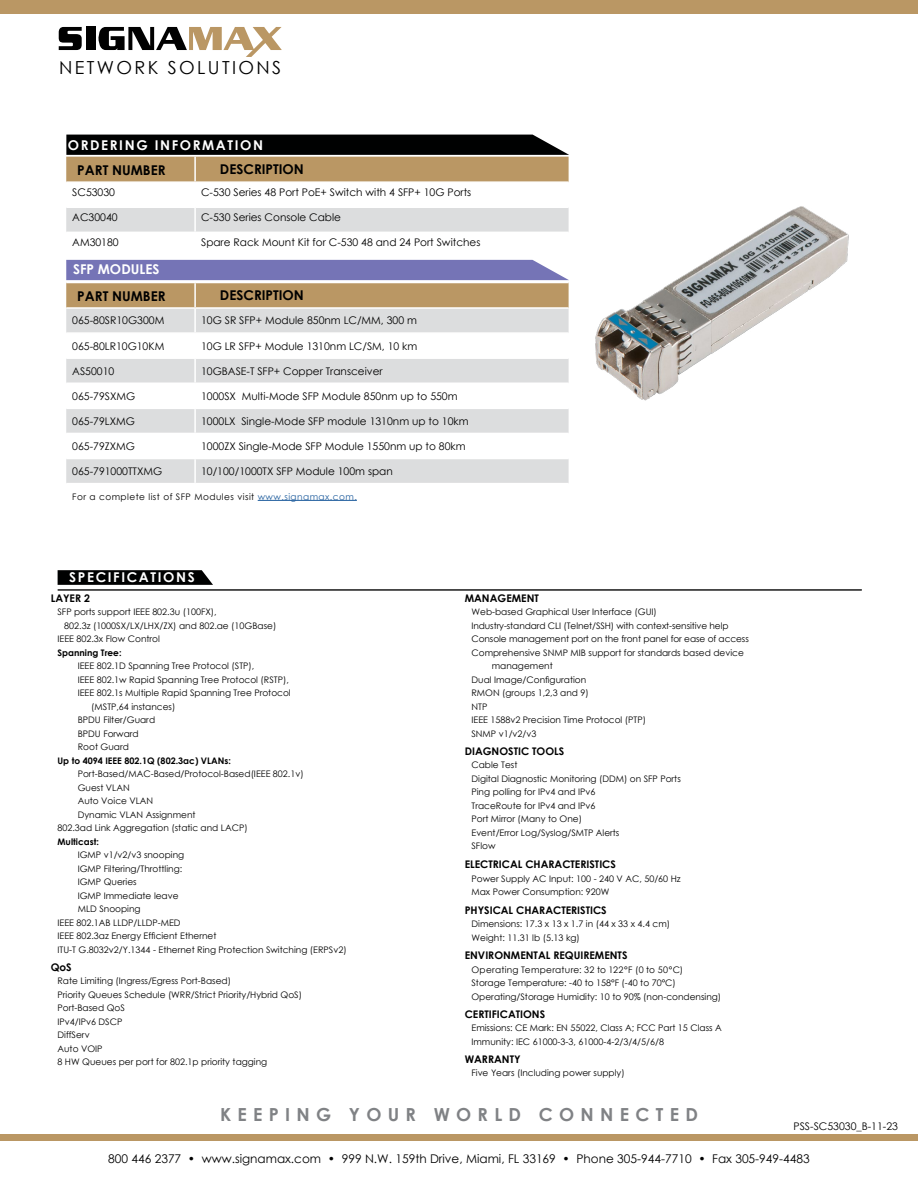
<style>
.page{position:relative;width:918px;height:1188px;background:#fff}
.page>*{position:absolute;margin:0;border:0;box-sizing:border-box;transform-origin:0 0}
.t1{font:700 18px "Century Gothic";letter-spacing:.35em;color:#808285}
.t2{font:18px "Century Gothic";letter-spacing:.13em;color:#000}
.t3{font:700 13.5px "Century Gothic";color:#000}
.t4{font:700 13.5px "Century Gothic";letter-spacing:.12em;color:#fff}
.t5{font:700 13.5px "Century Gothic";color:#fff}
.t6{font:12px "Century Gothic";color:#000}
.t7{font:10.5px "Century Gothic";color:#000}
.t8{font:700 10.5px "Century Gothic";color:#000}
.t9{font:10.5px "Century Gothic";color:#010101}
.t10{font:9px/13.5px "Century Gothic";color:#000}
.t11{font:700 9px "Century Gothic";color:#000}
.t12{font:9px "Century Gothic";letter-spacing:.05em;color:#000}
.s1{color:#215e9e}
</style>
<div class="page">
<div style="left:0;top:0;width:918px;height:13px;background:#ba9764"></div>
<div style="left:0;top:1134px;width:918px;height:7px;background:#ba9764"></div>
<svg style="left:59px;top:27px;width:23px;height:23px"></svg>
<div style="left:86px;top:27px;width:9px;height:23px;background:#010101"></div>
<svg style="left:98px;top:27px;width:184px;height:30px"></svg>
<div style="left:66px;top:208px;width:503px;height:24px;background:#dcddde"></div>
<svg style="left:66px;top:309px;width:503px;height:192px;fill:#e1e1e2"></svg>
<svg style="left:66px;top:259px;width:467px;height:1px"></svg>
<hr style="left:194px;top:208px;width:2px;height:24px;background:#fff">
<hr style="left:194px;top:309px;width:2px;height:23px;background:#fff">
<hr style="left:66px;top:332px;width:129px;height:2px;background:#fff">
<hr style="left:195px;top:332px;width:374px;height:2px;background:#fff">
<hr style="left:194px;top:334px;width:2px;height:23px;background:#fff">
<hr style="left:66px;top:357px;width:129px;height:2px;background:#fff">
<hr style="left:195px;top:357px;width:374px;height:2px;background:#fff">
<hr style="left:194px;top:359px;width:2px;height:24px;background:#fff">
<hr style="left:66px;top:383px;width:129px;height:1px;background:#fff">
<hr style="left:195px;top:383px;width:374px;height:1px;background:#fff">
<hr style="left:194px;top:384px;width:2px;height:24px;background:#fff">
<hr style="left:66px;top:408px;width:129px;height:1px;background:#fff">
<hr style="left:195px;top:408px;width:374px;height:1px;background:#fff">
<hr style="left:194px;top:409px;width:2px;height:24px;background:#fff">
<hr style="left:66px;top:433px;width:129px;height:1px;background:#fff">
<hr style="left:195px;top:433px;width:374px;height:1px;background:#fff">
<hr style="left:194px;top:434px;width:2px;height:24px;background:#fff">
<hr style="left:66px;top:458px;width:129px;height:1px;background:#fff">
<hr style="left:195px;top:458px;width:374px;height:1px;background:#fff">
<hr style="left:194px;top:459px;width:2px;height:24px;background:#fff">
<hr style="left:66px;top:483px;width:129px;height:1px;background:#fff">
<hr style="left:195px;top:483px;width:374px;height:1px;background:#fff">
<hr style="left:258px;top:500px;width:99px;height:1px;background:#215e9e">
<svg style="left:58px;top:570px;width:155px;height:15px;background:#0e0f0f"></svg>
<hr style="left:58px;top:589px;width:803px;height:2px;background:#000101">
<img style="left:595px;top:206px;width:254px;height:195px">
<svg style="left:66px;top:135px;width:503px;height:47px;background:#726046"></svg>
<svg style="left:66px;top:260px;width:503px;height:48px;background:#a49294"></svg>
<h1 class="t2" style="left:59px;top:55px;width:223px">NETWORK SOLUTIONS</h1>
<h2 class="t4" style="left:68px;top:134px;width:197px">ORDERING INFORMATION</h2>
<h2 class="t3" style="left:77px;top:160px;width:90px">PART NUMBER</h2>
<h2 class="t3" style="left:220px;top:159px;width:85px">DESCRIPTION</h2>
<p class="t9" style="left:72px;top:185px;width:44px">SC53030</p>
<p class="t9" style="left:201px;top:185px;width:272px">C-530 Series 48 Port PoE+ Switch with 4 SFP+ 10G Ports</p>
<p class="t7" style="left:72px;top:210px;width:47px">AC30040</p>
<p class="t7" style="left:201px;top:210px;width:141px">C-530 Series Console Cable</p>
<p class="t7" style="left:72px;top:235px;width:48px">AM30180</p>
<p class="t7" style="left:201px;top:235px;width:281px">Spare Rack Mount Kit for C-530 48 and 24 Port Switches</p>
<h2 class="t5" style="left:73px;top:259px;width:88px">SFP MODULES</h2>
<h2 class="t3" style="left:77px;top:285px;width:90px">PART NUMBER</h2>
<h2 class="t3" style="left:220px;top:285px;width:85px">DESCRIPTION</h2>
<p class="t7" style="left:72px;top:313px;width:94px">065-80SR10G300M</p>
<p class="t7" style="left:201px;top:313px;width:217px">10G SR SFP+ Module 850nm LC/MM, 300 m</p>
<p class="t7" style="left:72px;top:338px;width:94px">065-80LR10G10KM</p>
<p class="t7" style="left:201px;top:338px;width:218px">10G LR SFP+ Module 1310nm LC/SM, 10 km</p>
<p class="t7" style="left:72px;top:364px;width:44px">AS50010</p>
<p class="t7" style="left:201px;top:364px;width:183px">10GBASE-T SFP+ Copper Transceiver</p>
<p class="t7" style="left:72px;top:389px;width:65px">065-79SXMG</p>
<p class="t7" style="left:201px;top:389px;width:258px">1000SX Multi-Mode SFP Module 850nm up to 550m</p>
<p class="t7" style="left:72px;top:414px;width:64px">065-79LXMG</p>
<p class="t7" style="left:201px;top:414px;width:269px">1000LX Single-Mode SFP module 1310nm up to 10km</p>
<p class="t7" style="left:72px;top:439px;width:64px">065-79ZXMG</p>
<p class="t7" style="left:201px;top:439px;width:266px">1000ZX Single-Mode SFP Module 1550nm up to 80km</p>
<p class="t7" style="left:72px;top:464px;width:91px">065-791000TTXMG</p>
<p class="t7" style="left:201px;top:464px;width:193px">10/100/1000TX SFP Module 100m span</p>
<p class="t12" style="left:72px;top:490px;width:286px">For a complete list of SFP Modules visit <span class="s1">www.signamax.com.</span></p>
<h2 class="t4" style="left:69px;top:567px;width:127px">SPECIFICATIONS</h2>
<p class="t8" style="left:51px;top:590px;width:41px">LAYER 2</p>
<p class="t10" style="left:58px;top:605px;width:161px">SFP ports support IEEE 802.3u (100FX),</p>
<p class="t10" style="left:64px;top:619px;width:214px">802.3z (1000SX/LX/LHX/ZX) and 802.ae (10GBase)</p>
<p class="t10" style="left:58px;top:632px;width:104px">IEEE 802.3x Flow Control</p>
<p class="t11" style="left:58px;top:646px;width:66px">Spanning Tree:</p>
<p class="t10" style="left:78px;top:659px;width:178px">IEEE 802.1D Spanning Tree Protocol (STP),</p>
<p class="t10" style="left:78px;top:673px;width:213px">IEEE 802.1w Rapid Spanning Tree Protocol (RSTP),</p>
<p class="t10" style="left:78px;top:686px;width:215px">IEEE 802.1s Multiple Rapid Spanning Tree Protocol</p>
<p class="t10" style="left:91px;top:700px;width:86px">(MSTP,64 instances)</p>
<p class="t10" style="left:78px;top:713px;width:79px">BPDU Filter/Guard</p>
<p class="t10" style="left:78px;top:727px;width:63px">BPDU Forward</p>
<p class="t10" style="left:78px;top:740px;width:53px">Root Guard</p>
<p class="t11" style="left:58px;top:754px;width:175px">Up to 4094 IEEE 802.1Q (802.3ac) VLANs:</p>
<p class="t10" style="left:78px;top:767px;width:227px">Port-Based/MAC-Based/Protocol-Based(IEEE 802.1v)</p>
<p class="t10" style="left:78px;top:781px;width:54px">Guest VLAN</p>
<p class="t10" style="left:78px;top:794px;width:77px">Auto Voice VLAN</p>
<p class="t10" style="left:78px;top:808px;width:119px">Dynamic VLAN Assignment</p>
<p class="t10" style="left:58px;top:821px;width:192px">802.3ad Link Aggregation (static and LACP)</p>
<p class="t11" style="left:58px;top:835px;width:43px">Multicast:</p>
<p class="t10" style="left:78px;top:848px;width:108px">IGMP v1/v2/v3 snooping</p>
<p class="t10" style="left:78px;top:862px;width:106px">IGMP Filtering/Throttling:</p>
<p class="t10" style="left:78px;top:875px;width:60px">IGMP Queries</p>
<p class="t10" style="left:78px;top:889px;width:102px">IGMP Immediate leave</p>
<p class="t10" style="left:78px;top:902px;width:64px">MLD Snooping</p>
<p class="t10" style="left:58px;top:916px;width:125px">IEEE 802.1AB LLDP/LLDP-MED</p>
<p class="t10" style="left:58px;top:929px;width:161px">IEEE 802.3az Energy Efficient Ethernet</p>
<p class="t10" style="left:58px;top:943px;width:291px">ITU-T G.8032v2/Y.1344 - Ethernet Ring Protection Switching (ERPSv2)</p>
<p class="t8" style="left:51px;top:959px;width:22px">QoS</p>
<p class="t10" style="left:58px;top:974px;width:246px">Rate Limiting (Ingress/Egress Port-Based)<br>Priority Queues Schedule (WRR/Strict Priority/Hybrid QoS)<br>Port-Based QoS<br>IPv4/IPv6 DSCP<br>DiffServ<br>Auto VOIP<br>8 HW Queues per port for 802.1p priority tagging</p>
<p class="t8" style="left:465px;top:590px;width:76px">MANAGEMENT</p>
<p class="t10" style="left:472px;top:605px;width:187px">Web-based Graphical User Interface (GUI)</p>
<p class="t10" style="left:472px;top:619px;width:259px">Industry-standard CLI (Telnet/SSH) with context-sensitive help</p>
<p class="t10" style="left:472px;top:632px;width:279px">Console management port on the front panel for ease of access</p>
<p class="t10" style="left:472px;top:646px;width:274px">Comprehensive SNMP MIB support for standards based device</p>
<p class="t10" style="left:492px;top:659px;width:62px">management</p>
<p class="t10" style="left:472px;top:673px;width:116px">Dual Image/Configuration</p>
<p class="t10" style="left:472px;top:686px;width:119px">RMON (groups 1,2,3 and 9)</p>
<p class="t10" style="left:472px;top:700px;width:17px">NTP</p>
<p class="t10" style="left:472px;top:713px;width:176px">IEEE 1588v2 Precision Time Protocol (PTP)</p>
<p class="t10" style="left:472px;top:727px;width:67px">SNMP v1/v2/v3</p>
<p class="t8" style="left:465px;top:743px;width:101px">DIAGNOSTIC TOOLS</p>
<p class="t10" style="left:472px;top:758px;width:211px">Cable Test<br>Digital Diagnostic Monitoring (DDM) on SFP Ports<br>Ping polling for IPv4 and IPv6<br>TraceRoute for IPv4 and IPv6<br>Port Mirror (Many to One)<br>Event/Error Log/Syslog/SMTP Alerts<br>SFlow</p>
<p class="t8" style="left:465px;top:856px;width:153px">ELECTRICAL CHARACTERISTICS</p>
<p class="t10" style="left:472px;top:872px;width:211px">Power Supply AC Input: 100 - 240 V AC, 50/60 Hz<br>Max Power Consumption: 920W</p>
<p class="t8" style="left:465px;top:902px;width:143px">PHYSICAL CHARACTERISTICS</p>
<p class="t10" style="left:472px;top:917px;width:200px">Dimensions: 17.3 x 13 x 1.7 in (44 x 33 x 4.4 cm)<br>Weight: 11.31 lb (5.13 kg)</p>
<p class="t8" style="left:465px;top:948px;width:164px">ENVIRONMENTAL REQUIREMENTS</p>
<p class="t10" style="left:472px;top:963px;width:251px">Operating Temperature: 32 to 122°F (0 to 50°C)<br>Storage Temperature: -40 to 158°F (-40 to 70°C)<br>Operating/Storage Humidity: 10 to 90% (non-condensing)</p>
<p class="t8" style="left:465px;top:1006px;width:82px">CERTIFICATIONS</p>
<p class="t10" style="left:472px;top:1021px;width:252px">Emissions: CE Mark: EN 55022, Class A; FCC Part 15 Class A<br>Immunity: IEC 61000-3-3, 61000-4-2/3/4/5/6/8</p>
<p class="t8" style="left:465px;top:1051px;width:57px">WARRANTY</p>
<p class="t10" style="left:472px;top:1066px;width:155px">Five Years (Including power supply)</p>
<h1 class="t1" style="left:220px;top:1101px;width:479px">KEEPING YOUR WORLD CONNECTED</h1>
<h3 class="t6" style="left:108px;top:1151px;width:703px">800 446 2377 • www.signamax.com • 999 N.W. 159th Drive, Miami, FL 33169 • Phone 305-944-7710 • Fax 305-949-4483</h3>
<p class="t7" style="left:794px;top:1119px;width:106px">PSS-SC53030_B-11-23</p>
</div>
